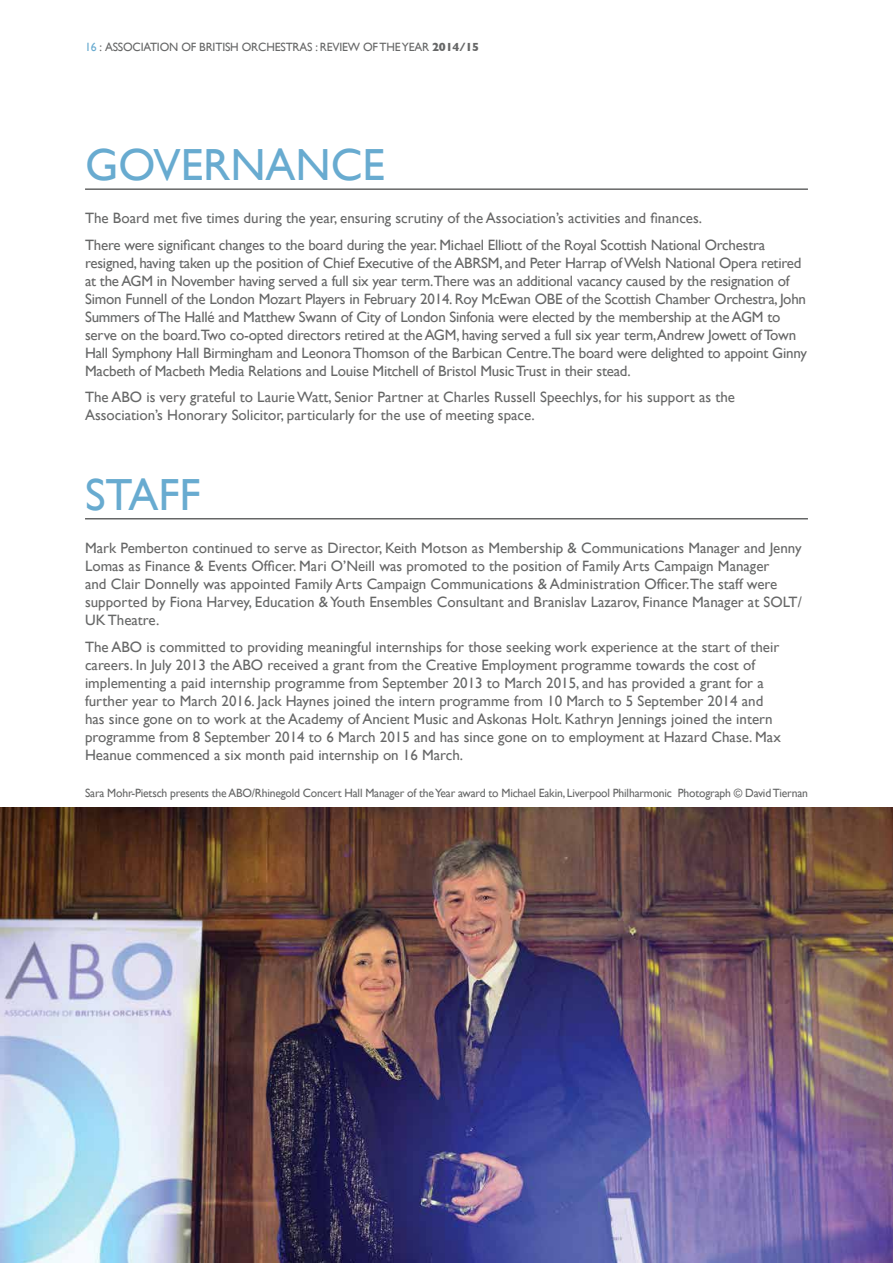
<style>
.page{position:relative;width:893px;height:1263px;background:#fff}
.page>*{position:absolute;margin:0;border:0;box-sizing:border-box;transform-origin:0 0}
.t1{font:45px "Gill Sans";color:#68abd0}
.t2{font:15px/18px "Gill Sans";color:#666767}
.t3{font:12px "Gill Sans";letter-spacing:-.015em;color:#666767}
.s1{color:#68abd0}
.s2{font-weight:700}
</style>
<div class="page">
<hr style="left:85px;top:188px;width:723px;height:2px;background:#666767">
<hr style="left:85px;top:518px;width:723px;height:1px;background:#666767">
<img style="left:0;top:808px;width:893px;height:455px">
<p class="t3" style="left:85px;top:40px;width:396px"><span class="s1">16</span> : ASSOCIATION OF BRITISH ORCHESTRAS : REVIEW OF THE YEAR <span class="s2">2014/15</span></p>
<h1 class="t1" style="left:85px;top:138px;width:302px">GOVERNANCE</h1>
<p class="t2" style="left:85px;top:205px;width:682px;line-height:26.5px">The Board met five times during the year, ensuring scrutiny of the Association’s activities and finances.<br>There were significant changes to the board during the year. Michael Elliott of the Royal Scottish National Orchestra</p>
<p class="t2" style="left:85px;top:254px;width:723px">resigned, having taken up the position of Chief Executive of the ABRSM, and Peter Harrap of Welsh National Opera retired at the AGM in November having served a full six year term.There was an additional vacancy caused by the resignation of Simon Funnell of the London Mozart Players in February 2014. Roy McEwan OBE of the Scottish Chamber Orchestra, John Summers of The Hallé and Matthew Swann of City of London Sinfonia were elected by the membership at the AGM to serve on the board.Two co-opted directors retired at the AGM, having served a full six year term,Andrew Jowett of Town Hall Symphony Hall Birmingham and Leonora Thomson of the Barbican Centre.The board were delighted to appoint Ginny Macbeth of Macbeth Media Relations and Louise Mitchell of Bristol Music Trust in their stead.</p>
<p class="t2" style="left:85px;top:388px;width:652px">The ABO is very grateful to Laurie Watt, Senior Partner at Charles Russell Speechlys, for his support as the<br>Association’s Honorary Solicitor, particularly for the use of meeting space.</p>
<h1 class="t1" style="left:85px;top:468px;width:117px">STAFF</h1>
<p class="t2" style="left:85px;top:539px;width:718px">Mark Pemberton continued to serve as Director, Keith Motson as Membership &amp; Communications Manager and Jenny Lomas as Finance &amp; Events Officer. Mari O’Neill was promoted to the position of Family Arts Campaign Manager<br>and Clair Donnelly was appointed Family Arts Campaign Communications &amp; Administration Officer.The staff were supported by Fiona Harvey, Education &amp; Youth Ensembles Consultant and Branislav Lazarov, Finance Manager at SOLT/ UK Theatre.</p>
<p class="t2" style="left:85px;top:637px;width:697px">The ABO is committed to providing meaningful internships for those seeking work experience at the start of their careers. In July 2013 the ABO received a grant from the Creative Employment programme towards the cost of implementing a paid internship programme from September 2013 to March 2015, and has provided a grant for a further year to March 2016. Jack Haynes joined the intern programme from 10 March to 5 September 2014 and has since gone on to work at the Academy of Ancient Music and Askonas Holt. Kathryn Jennings joined the intern programme from 8 September 2014 to 6 March 2015 and has since gone on to employment at Hazard Chase. Max Heanue commenced a six month paid internship on 16 March.</p>
<p class="t3" style="left:85px;top:786px;width:724px">Sara Mohr-Pietsch presents the ABO/Rhinegold Concert Hall Manager of the Year award to Michael Eakin, Liverpool Philharmonic Photograph © David Tiernan</p>
</div>
